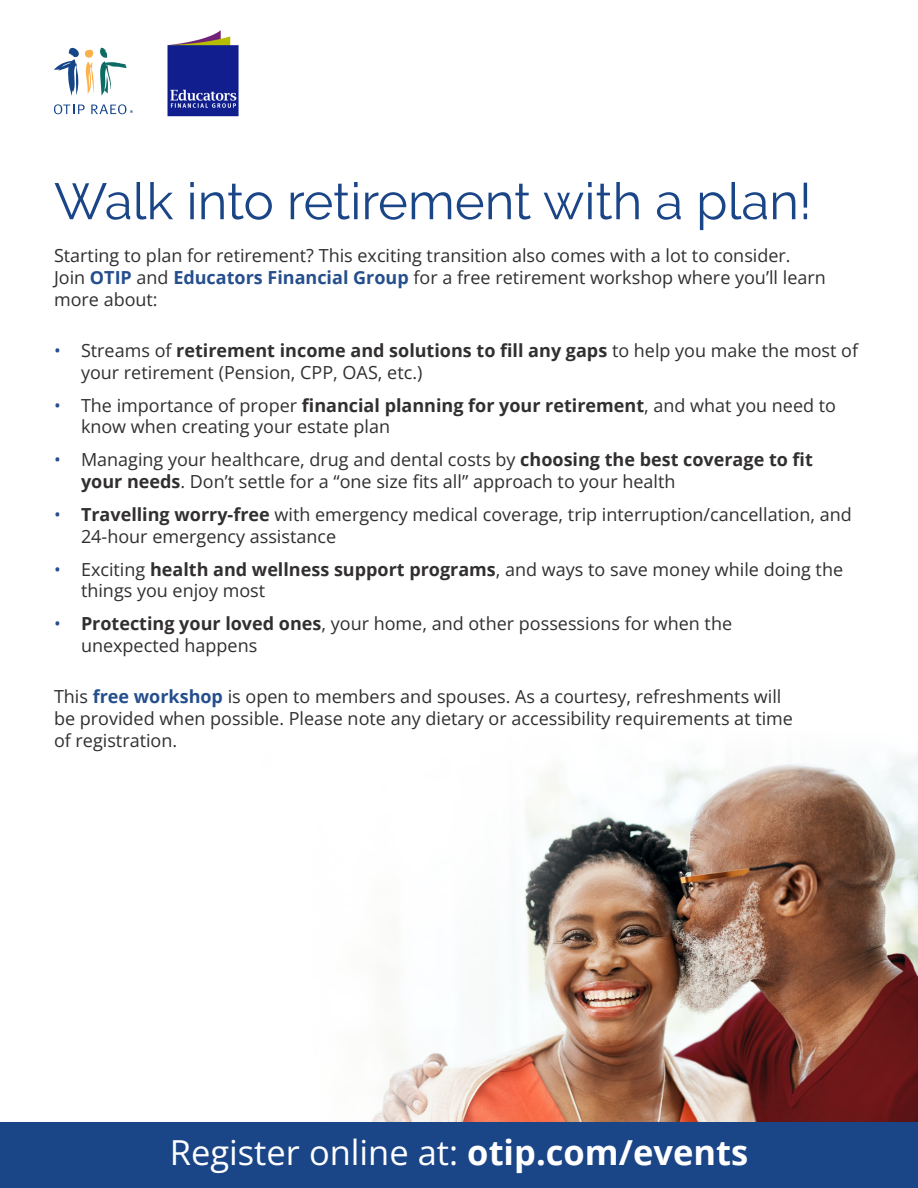
<style>
.page{position:relative;width:918px;height:1188px;background:#fff}
.page>*{position:absolute;margin:0;border:0;box-sizing:border-box;transform-origin:0 0}
.t1{font:51px "Raleway";color:#1a4587}
.t2{font:34.5px "Open Sans";color:#fff}
.t3{font:18px/21.6px "Open Sans";color:#312f30}
.s1{font-weight:700;color:#254e8d}
.s2{color:#254e8d}
.s3{font-weight:700}
</style>
<div class="page">
<img style="left:437px;top:756px;width:481px;height:366px">
<img style="left:167px;top:30px;width:72px;height:87px">
<div style="left:0;top:1122px;width:918px;height:66px;background:#1a4587"></div>
<svg style="left:54px;top:104px;width:31px;height:10px"></svg>
<svg style="left:54px;top:47px;width:73px;height:49px"></svg>
<svg style="left:91px;top:104px;width:42px;height:10px"></svg>
<p class="t1" style="left:54px;top:172px;width:759px">Walk into retirement with a plan!</p>
<p class="t3" style="left:54px;top:245px;width:773px">Starting to plan for retirement? This exciting transition also comes with a lot to consider.<br>Join <span class="s1">OTIP</span> and <span class="s1">Educators Financial Group</span> for a free retirement workshop where you’ll learn more about:</p>
<p class="t3" style="left:81px;top:339px;width:779px;text-indent:-27px"><span class="s2">•</span> Streams of <span class="s3">retirement income and solutions to fill any gaps</span> to help you make the most of your retirement (Pension, CPP, OAS, etc.)</p>
<p class="t3" style="left:81px;top:394px;width:757px;text-indent:-27px"><span class="s2">•</span> The importance of proper <span class="s3">financial planning for your retirement</span>, and what you need to know when creating your estate plan</p>
<p class="t3" style="left:81px;top:449px;width:733px;text-indent:-27px"><span class="s2">•</span> Managing your healthcare, drug and dental costs by <span class="s3">choosing the best coverage to fit your needs</span>. Don’t settle for a “one size fits all” approach to your health</p>
<p class="t3" style="left:81px;top:503px;width:772px;text-indent:-27px"><span class="s2">•</span> <span class="s3">Travelling worry-free</span> with emergency medical coverage, trip interruption/cancellation, and<br>24-hour emergency assistance</p>
<p class="t3" style="left:81px;top:558px;width:764px;text-indent:-27px"><span class="s2">•</span> Exciting <span class="s3">health and wellness support programs</span>, and ways to save money while doing the things you enjoy most</p>
<p class="t3" style="left:81px;top:612px;width:653px;text-indent:-27px"><span class="s2">•</span> <span class="s3">Protecting your loved ones</span>, your home, and other possessions for when the unexpected happens</p>
<p class="t3" style="left:54px;top:686px;width:741px">This <span class="s1">free workshop</span> is open to members and spouses. As a courtesy, refreshments will be provided when possible. Please note any dietary or accessibility requirements at time of registration.</p>
<p class="t2" style="left:170px;top:1129px;width:580px">Register online at: <span class="s3">otip.com/events</span></p>
</div>
